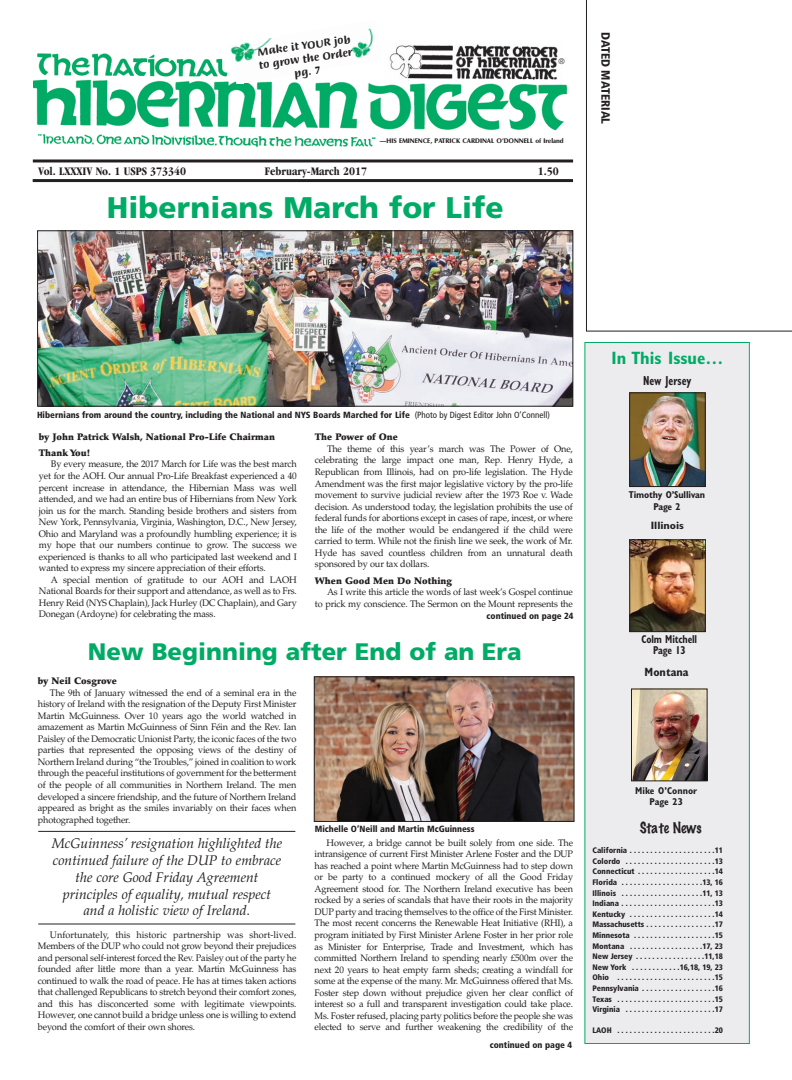
<style>
.page{position:relative;width:792px;height:1080px;background:#fff}
.page>*{position:absolute;margin:0;border:0;box-sizing:border-box;transform-origin:0 0}
.t1{font:900 29.9px "Frutiger";color:#00ab66}
.t2{font:900 23.9px "Frutiger";color:#00ab66}
.t3{font:700 condensed 17.9px "Gill Sans";color:#00ab66}
.t4{font:italic 13.9px/16.8px "Palatino";color:#231f20;text-align:center}
.t5{font:100 13.9px "Marker Felt";letter-spacing:-.005em;color:#231f20}
.t6{font:700 condensed 13.1px "Gill Sans";color:#231f20;scale:.8 1}
.t7{font:900 condensed 12px "Frutiger";color:#231f20}
.t8{font:700 condensed 12px "Gill Sans";color:#231f20}
.t9{font:700 condensed 11.9px "Garamond";color:#231f20}
.t10{font:700 condensed 11.4px/11px "Gill Sans";letter-spacing:-.02em;color:#231f20;text-align:center;scale:.87 1}
.t11{font:700 10.9px/13.1px "Briem Script Std";color:#231f20;text-align:center}
.t12{font:700 condensed 10.7px "Gill Sans";color:#231f20;scale:1.12 1}
.t13{font:700 condensed 9.9px/11.9px "Gill Sans";letter-spacing:-.02em;color:#231f20;text-align:center}
.t14{font:700 condensed 9.9px/11px "Gill Sans";color:#231f20;text-align:center}
.t15{font:9.5px/11.5px "Palatino";letter-spacing:-.02em;color:#231f20;text-align:justify}
.t16{font:900 9.5px/15.6px "Palatino";color:#231f20}
.t17{font:900 condensed 9px "Frutiger";color:#231f20}
.t18{font:900 condensed 8px/10.6px "Frutiger";color:#231f20;text-align:justify}
.t19{font:300 8px "Helvetica Neue";color:#231f20}
.t20{font:800 6.8px "Optane";letter-spacing:-.02em;color:#231f20;scale:.95 1}
.s1{font-weight:400}
</style>
<div class="page">
<img style="left:33px;top:53px;width:535px;height:95px">
<img style="left:384px;top:44px;width:178px;height:37px">
<div style="left:379px;top:136px;width:189px;height:21px;background:#fff"></div>
<hr style="left:33px;top:159px;width:540px;height:3px;background:#231f20">
<hr style="left:33px;top:179px;width:540px;height:3px;background:#231f20">
<svg style="left:586px;top:0;width:206px;height:331px"></svg>
<div style="left:585px;top:343px;width:164px;height:700px;background:#ececee"></div>
<div style="left:584px;top:342px;width:166px;height:702px;border:1px solid #00ab66"></div>
<img style="left:633px;top:690px;width:73px;height:89px">
<div style="left:631px;top:688px;width:77px;height:93px;border:1px solid #231f20"></div>
<img style="left:631px;top:394px;width:73px;height:91px">
<div style="left:629px;top:392px;width:77px;height:95px;border:1px solid #231f20"></div>
<img style="left:631px;top:541px;width:73px;height:89px">
<div style="left:629px;top:539px;width:77px;height:93px;border:1px solid #231f20"></div>
<img style="left:39px;top:232px;width:532px;height:173px">
<div style="left:37px;top:230px;width:536px;height:177px;border:1px solid #231f20"></div>
<hr style="left:38px;top:831px;width:257px;height:1px;background:#231f20">
<hr style="left:38px;top:923px;width:257px;height:1px;background:#231f20">
<img style="left:316px;top:678px;width:257px;height:142px">
<div style="left:314px;top:676px;width:261px;height:146px;border:1px solid #231f20"></div>
<img style="left:229px;top:28px;width:152px;height:56px">
<p class="t11" style="left:256px;top:47px;width:96px;rotate:-8deg">Make it YOUR job to grow the Order pg. 7</p>
<p class="t19" style="left:559px;top:57px;width:8px">®</p>
<p class="t20" style="left:380px;top:137px;width:195px">—HIS EMINENCE, PATRICK CARDINAL O’DONNELL of Ireland</p>
<p class="t9" style="left:38px;top:166px;width:149px">Vol. LXXXIV No. 1 USPS 373340</p>
<p class="t9" style="left:265px;top:166px;width:104px">February-March 2017</p>
<p class="t9" style="left:538px;top:166px;width:22px">1.50</p>
<h1 class="t1" style="left:107px;top:196px;width:398px">Hibernians March for Life</h1>
<p class="t7" style="left:610px;top:32px;width:94px;rotate:90deg">DATED MATERIAL</p>
<p class="t17" style="left:37px;top:411px;width:514px">Hibernians from around the country, including the National and NYS Boards Marched for Life <span class="s1">(Photo by Digest Editor John O’Connell)</span></p>
<p class="t16" style="left:315px;top:430px;width:84px">The Power of One</p>
<p class="t15" style="left:315px;top:444px;width:260px;text-indent:12px">The theme of this year’s march was The Power of One, celebrating the large impact one man, Rep. Henry Hyde, a Republican from Illinois, had on pro-life legislation. The Hyde Amendment was the first major legislative victory by the pro-life movement to survive judicial review after the 1973 Roe v. Wade decision. As understood today, the legislation prohibits the use of federal funds for abortions except in cases of rape, incest, or where the life of the mother would be endangered if the child were carried to term. While not the finish line we seek, the work of Mr.<br>Hyde has saved countless children from an unnatural death sponsored by our tax dollars.</p>
<p class="t16" style="left:315px;top:574px;width:139px">When Good Men Do Nothing</p>
<p class="t15" style="left:315px;top:587px;width:259px;text-align:right">As I write this article the words of last week’s Gospel continue<br>to prick my conscience. The Sermon on the Mount represents the</p>
<h2 class="t2" style="left:88px;top:642px;width:435px">New Beginning after End of an Era</h2>
<p class="t16" style="left:38px;top:674px;width:80px">by Neil Cosgrove</p>
<p class="t15" style="left:38px;top:688px;width:260px;text-indent:12px">The 9th of January witnessed the end of a seminal era in the history of Ireland with the resignation of the Deputy First Minister Martin McGuinness. Over 10 years ago the world watched in amazement as Martin McGuinness of Sinn Féin and the Rev. Ian Paisley of the Democratic Unionist Party, the iconic faces of the two parties that represented the opposing views of the destiny of Northern Ireland during “the Troubles,” joined in coalition to work through the peaceful institutions of government for the betterment of the people of all communities in Northern Ireland. The men developed a sincere friendship, and the future of Northern Ireland appeared as bright as the smiles invariably on their faces when photographed together.</p>
<p class="t16" style="left:39px;top:430px;width:238px">by John Patrick Walsh, National Pro-Life Chairman<br>Thank You!</p>
<p class="t15" style="left:39px;top:460px;width:259px;text-indent:12px">By every measure, the 2017 March for Life was the best march yet for the AOH. Our annual Pro-Life Breakfast experienced a 40 percent increase in attendance, the Hibernian Mass was well attended, and we had an entire bus of Hibernians from New York join us for the march. Standing beside brothers and sisters from New York, Pennsylvania, Virginia, Washington, D.C., New Jersey, Ohio and Maryland was a profoundly humbling experience; it is my hope that our numbers continue to grow. The success we experienced is thanks to all who participated last weekend and I wanted to express my sincere appreciation of their efforts.</p>
<p class="t15" style="left:39px;top:575px;width:260px;text-indent:12px">A special mention of gratitude to our AOH and LAOH National Boards for their support and attendance, as well as to Frs.<br>Henry Reid (NYS Chaplain), Jack Hurley (DC Chaplain), and Gary Donegan (Ardoyne) for celebrating the mass.</p>
<p class="t17" style="left:487px;top:612px;width:88px">continued on page 24</p>
<p class="t17" style="left:315px;top:825px;width:161px">Michelle O’Neill and Martin McGuinness</p>
<h3 class="t4" style="left:52px;top:837px;width:232px">McGuinness’ resignation highlighted the continued failure of the DUP to embrace the core Good Friday Agreement principles of equality, mutual respect and a holistic view of Ireland.</h3>
<p class="t15" style="left:38px;top:930px;width:260px;text-indent:12px">Unfortunately, this historic partnership was short-lived.<br>Members of the DUP who could not grow beyond their prejudices and personal self-interest forced the Rev. Paisley out of the party he founded after little more than a year. Martin McGuinness has continued to walk the road of peace. He has at times taken actions that challenged Republicans to stretch beyond their comfort zones, and this has disconcerted some with legitimate viewpoints.<br>However, one cannot build a bridge unless one is willing to extend beyond the comfort of their own shores.</p>
<p class="t15" style="left:315px;top:838px;width:260px;text-indent:12px">However, a bridge cannot be built solely from one side. The intransigence of current First Minister Arlene Foster and the DUP has reached a point where Martin McGuinness had to step down or be party to a continued mockery of all the Good Friday Agreement stood for. The Northern Ireland executive has been rocked by a series of scandals that have their roots in the majority DUP party and tracing themselves to the office of the First Minister.<br>The most recent concerns the Renewable Heat Initiative (RHI), a program initiated by First Minister Arlene Foster in her prior role as Minister for Enterprise, Trade and Investment, which has committed Northern Ireland to spending nearly £500m over the next 20 years to heat empty farm sheds; creating a windfall for some at the expense of the many. Mr. McGuinness offered that Ms.<br>Foster step down without prejudice given her clear conflict of interest so a full and transparent investigation could take place.<br>Ms. Foster refused, placing party politics before the people she was elected to serve and further weakening the credibility of the</p>
<p class="t17" style="left:490px;top:1041px;width:84px">continued on page 4</p>
<h3 class="t3" style="left:611px;top:351px;width:113px">In This Issue…</h3>
<h3 class="t6" style="left:643px;top:376px;width:62px">New Jersey</h3>
<p class="t13" style="left:629px;top:490px;width:78px">Timothy O’Sullivan<br>Page 2</p>
<p class="t12" style="left:651px;top:521px;width:31px">Illinois</p>
<p class="t10" style="left:641px;top:635px;width:66px">Colm Mitchell<br>Page 13</p>
<p class="t8" style="left:645px;top:667px;width:45px">Montana</p>
<p class="t14" style="left:635px;top:786px;width:63px">Mike O’Connor<br>Page 23</p>
<h3 class="t5" style="left:640px;top:820px;width:63px">State News</h3>
<p class="t18" style="left:592px;top:846px;width:132px">California . . . . . . . . . . . . . . . . . . . . .11<br>Colordo . . . . . . . . . . . . . . . . . . . . . .13<br>Connecticut . . . . . . . . . . . . . . . . . . .14<br>Florida . . . . . . . . . . . . . . . . . . . .13, 16<br>Illinois . . . . . . . . . . . . . . . . . . . .11, 13<br>Indiana . . . . . . . . . . . . . . . . . . . . . . .13<br>Kentucky . . . . . . . . . . . . . . . . . . . . .14<br>Massachusetts . . . . . . . . . . . . . . . . .17<br>Minnesota . . . . . . . . . . . . . . . . . . . .15<br>Montana . . . . . . . . . . . . . . . . . .17, 23<br>New Jersey . . . . . . . . . . . . . . . . .11,18<br>New York . . . . . . . . . . . .16,18, 19, 23<br>Ohio . . . . . . . . . . . . . . . . . . . . . . . .15<br>Pennsylvania . . . . . . . . . . . . . . . . . .16<br>Texas . . . . . . . . . . . . . . . . . . . . . . . .15<br>Virginia . . . . . . . . . . . . . . . . . . . . . .17</p>
<p class="t18" style="left:592px;top:1026px;width:132px">LAOH . . . . . . . . . . . . . . . . . . . . . . . .20</p>
</div>
